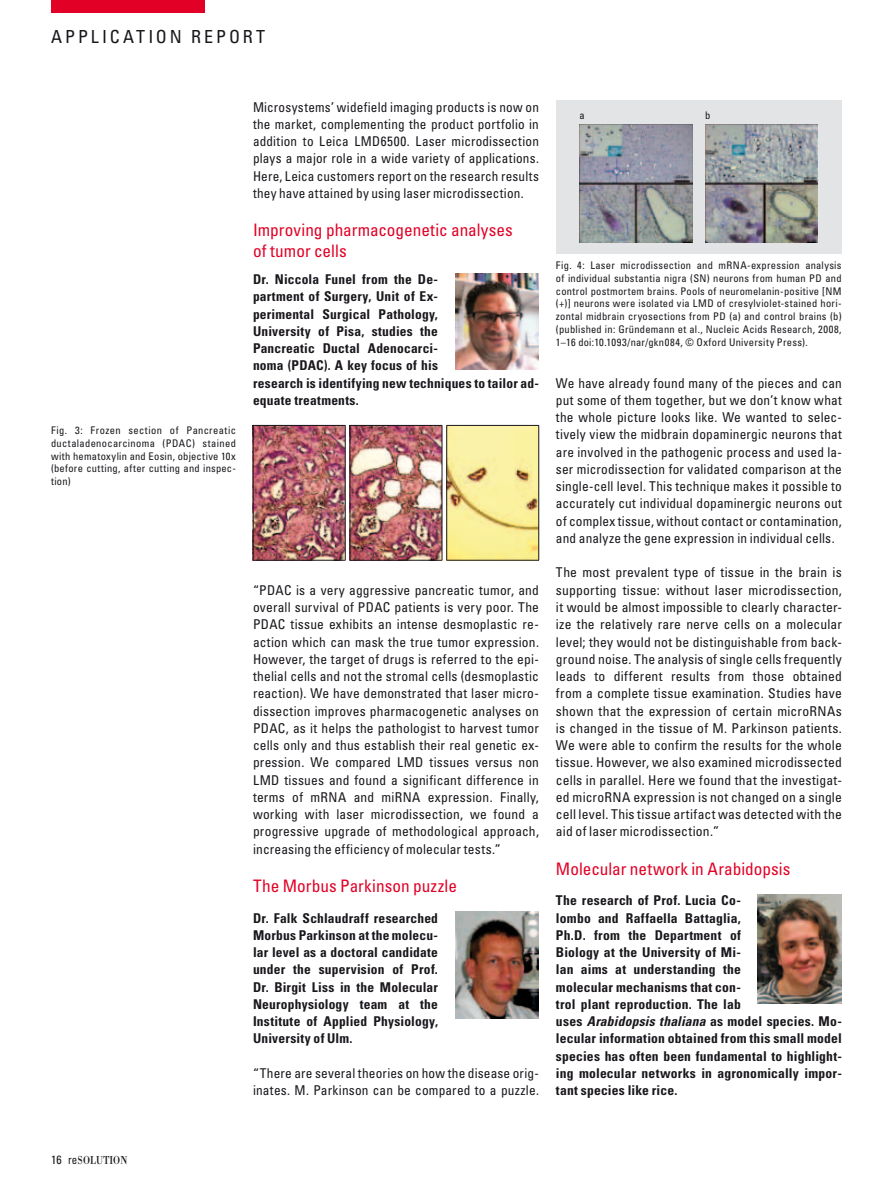
<style>
.page{position:relative;width:893px;height:1191px;background:#fff}
.page>*{position:absolute;margin:0;border:0;box-sizing:border-box;transform-origin:0 0}
.t1{font:condensed 18px "Univers LT Std";letter-spacing:.165em;color:#1a171c}
.t2{font:condensed 17.25px/21px "Univers";color:#e20026}
.t3{font:condensed 13.5px/17.2px "Univers";letter-spacing:.015em;color:#1a171c;text-align:justify}
.t4{font:700 condensed 13.5px/17.2px "Univers";letter-spacing:.015em;color:#1a171c}
.t5{font:12px "Leicana";color:#1a171c;scale:.9 1}
.t6{font:condensed 10.5px/12.8px "Univers";letter-spacing:.025em;color:#1a171c;text-align:justify}
.s1{font-family:"Univers LT Std";font-style:italic}
.s2{font-family:"Univers LT Std";font-stretch:condensed}
</style>
<div class="page">
<div style="left:51px;top:0;width:153px;height:13px;background:#e20026"></div>
<img style="left:758px;top:894px;width:84px;height:109px">
<img style="left:447px;top:426px;width:91px;height:134px">
<img style="left:254px;top:426px;width:91px;height:134px">
<img style="left:351px;top:426px;width:91px;height:134px">
<hr style="left:253px;top:425px;width:93px;height:1px;background:#1a171c">
<hr style="left:253px;top:426px;width:1px;height:134px;background:#1a171c">
<hr style="left:345px;top:426px;width:1px;height:134px;background:#1a171c">
<hr style="left:350px;top:425px;width:92px;height:1px;background:#1a171c">
<hr style="left:350px;top:426px;width:1px;height:134px;background:#1a171c">
<hr style="left:442px;top:426px;width:1px;height:134px;background:#1a171c">
<hr style="left:446px;top:425px;width:93px;height:1px;background:#1a171c">
<hr style="left:446px;top:426px;width:1px;height:134px;background:#1a171c">
<hr style="left:538px;top:426px;width:1px;height:134px;background:#1a171c">
<hr style="left:253px;top:560px;width:93px;height:1px;background:#1a171c">
<hr style="left:350px;top:560px;width:92px;height:1px;background:#1a171c">
<hr style="left:446px;top:560px;width:93px;height:1px;background:#1a171c">
<div style="left:556px;top:100px;width:286px;height:154px;background:#e3e4e5"></div>
<img style="left:579px;top:124px;width:113px;height:119px">
<img style="left:705px;top:124px;width:112px;height:119px">
<img style="left:455px;top:274px;width:84px;height:95px">
<img style="left:455px;top:911px;width:84px;height:107px">
<h1 class="t1" style="left:51px;top:25px;width:52px">APPLICATION</h1>
<h1 class="t1" style="left:191px;top:25px;width:51px">RE PORT</h1>
<p class="t6" style="left:51px;top:424px;width:186px">Fig. 3: Frozen section of Pancreatic ductaladenocarcinoma (PDAC) stained with hematoxylin and Eosin, objective 10x (before cutting, after cutting and inspec&shy;tion)</p>
<p class="t3" style="left:253px;top:98px;width:287px">Microsystems’ widefield imaging products is now on the market, complementing the product portfolio in addition to Leica LMD6500. Laser microdissection plays a major role in a wide variety of applications.<br>Here, Leica customers report on the research results they have attained by using laser microdissection.</p>
<p class="t2" style="left:253px;top:219px;width:261px">Improving pharmacogenetic analyses of tumor cells</p>
<p class="t4" style="left:253px;top:270px;width:287px">Dr. Niccola Funel from the De-<br>partment of Surgery, Unit of Ex-<br>perimental Surgical Pathology,<br>University of Pisa, studies the<br>Pancreatic Ductal Adenocarci-<br>noma (PDAC). A key focus of his<br>research is identifying new techniques to tailor ad&shy;equate treatments.</p>
<p class="t3" style="left:253px;top:581px;width:287px">“PDAC is a very aggressive pancreatic tumor, and overall survival of PDAC patients is very poor. The PDAC tissue exhibits an intense desmoplastic re&shy;action which can mask the true tumor expression.<br>However, the target of drugs is referred to the epi&shy;thelial cells and not the stromal cells (desmoplastic reaction). We have demonstrated that laser micro&shy;dissection improves pharmacogenetic analyses on PDAC, as it helps the pathologist to harvest tumor cells only and thus establish their real genetic ex&shy;pression. We compared LMD tissues versus non LMD tissues and found a significant difference in terms of mRNA and miRNA expression. Finally, working with laser microdissection, we found a progressive upgrade of methodological approach, increasing the efficiency of molecular tests.”</p>
<p class="t2" style="left:253px;top:874px;width:205px">The Morbus Parkinson puzzle</p>
<p class="t4" style="left:253px;top:909px;width:186px;text-align:justify">Dr. Falk Schlaudraff researched Morbus Parkinson at the molecu&shy;lar level as a doctoral candidate under the supervision of Prof.<br>Dr. Birgit Liss in the Molecular Neurophysiology team at the Institute of Applied Physiology, University of Ulm.</p>
<p class="t3" style="left:253px;top:1064px;width:287px">“There are several theories on how the disease orig&shy;inates. M. Parkinson can be compared to a puzzle.</p>
<p class="t6" style="left:579px;top:108px;width:7px">a</p>
<p class="t6" style="left:705px;top:108px;width:7px">b</p>
<p class="t6" style="left:556px;top:259px;width:287px">Fig. 4: Laser microdissection and mRNA-expression analysis of individual substantia nigra (SN) neurons from human PD and control postmortem brains. Pools of neuromelanin-positive [NM (+)] neurons were isolated via LMD of cresylviolet-stained hori&shy;zontal midbrain cryosections from PD (a) and control brains (b) (published in: Gründemann et al., Nucleic Acids Research, 2008, 1–16 doi:10.1093/nar/gkn084, © Oxford University Press).</p>
<p class="t3" style="left:556px;top:374px;width:287px">We have already found many of the pieces and can put some of them together, but we don’t know what the whole picture looks like. We wanted to selec&shy;tively view the midbrain dopaminergic neurons that are involved in the pathogenic process and used la&shy;ser microdissection for validated comparison at the single-cell level. This technique makes it possible to accurately cut individual dopaminergic neurons out of complex tissue, without contact or contamination, and analyze the gene expression in individual cells.</p>
<p class="t3" style="left:556px;top:563px;width:287px">The most prevalent type of tissue in the brain is supporting tissue: without laser microdissection, it would be almost impossible to clearly character&shy;ize the relatively rare nerve cells on a molecular level; they would not be distinguishable from back&shy;ground noise. The analysis of single cells frequently leads to different results from those obtained from a complete tissue examination. Studies have shown that the expression of certain microRNAs is changed in the tissue of M. Parkinson patients.<br>We were able to confirm the results for the whole tissue. However, we also examined microdissected cells in parallel. Here we found that the investigat&shy;ed microRNA expression is not changed on a single cell level. This tissue artifact was detected with the aid of laser microdissection.”</p>
<p class="t2" style="left:556px;top:857px;width:236px">Molecular network in Arabidopsis</p>
<p class="t4" style="left:556px;top:891px;width:287px">The research of Prof. Lucia Co-<br>lombo and Raffaella Battaglia,<br>Ph.D. from the Department of<br>Biology at the University of Mi-<br>lan aims at understanding the<br>molecular mechanisms that con-<br>trol plant reproduction. The lab<br>uses <span class="s1">Arabidopsis thaliana</span> as model species. Mo&shy;lecular information obtained from this small model species has often been fundamental to highlight&shy;ing molecular networks in agronomically impor&shy;tant species like rice.</p>
<p class="t5" style="left:51px;top:1152px;width:85px"><span class="s2">16 RE</span>SOLUTION</p>
</div>
